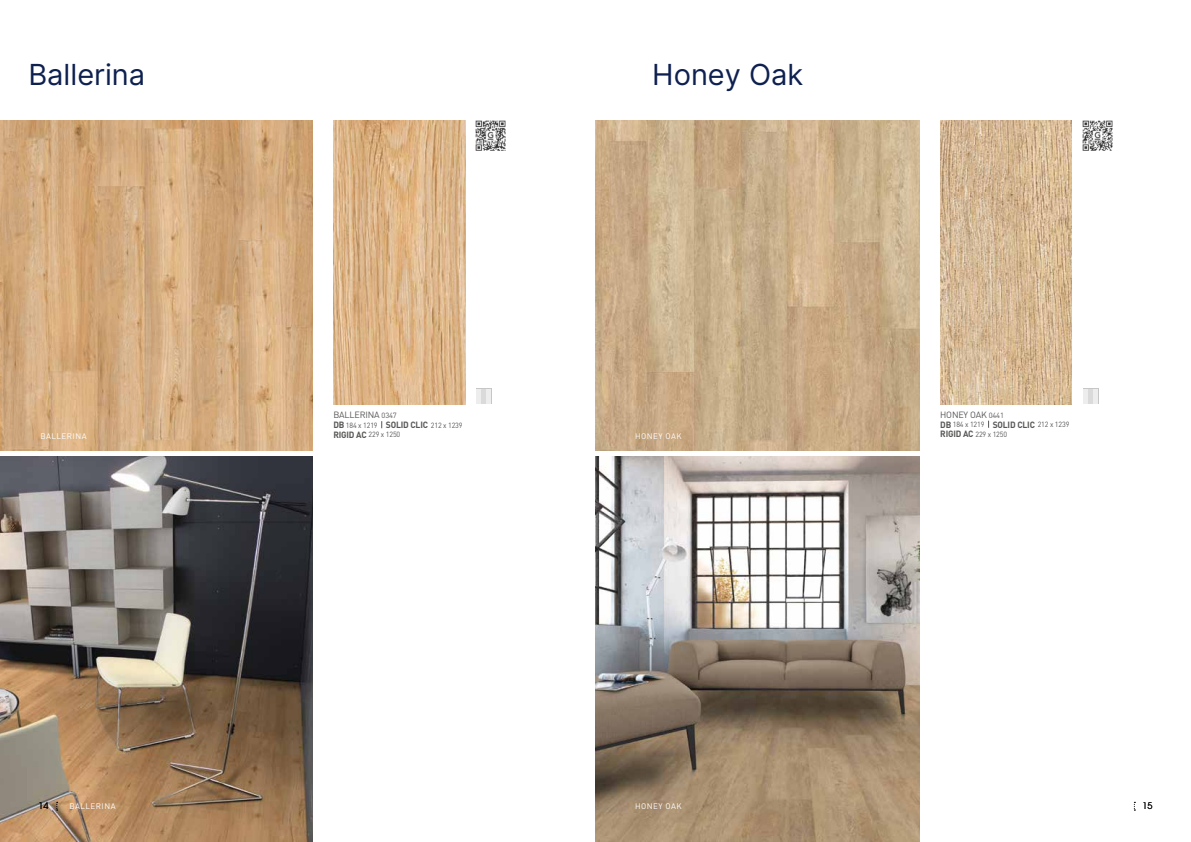
<style>
.page{position:relative;width:1191px;height:842px;background:#fff}
.page>*{position:absolute;margin:0;border:0;box-sizing:border-box;transform-origin:0 0}
.t1{font:29px "Inter";color:#0e2050}
.t2{font:9px "DIN Pro";letter-spacing:-.02em;color:#575756}
.t3{font:9px "Avant Garde";color:#000}
.t4{font:8px "DIN Pro";letter-spacing:.06em;color:#fff}
.t5{font:7.5px "DIN Pro";letter-spacing:-.02em;color:#575756;scale:.95 1}
.s1{font-size:7.5px}
.s2{font-weight:700;font-size:9px}
</style>
<div class="page">
<img style="left:0;top:121px;width:312px;height:329px">
<img style="left:333px;top:121px;width:132px;height:283px">
<img style="left:0;top:456px;width:312px;height:386px">
<div style="left:476px;top:388px;width:15px;height:16px;background:#c6c6c6"></div>
<div style="left:481px;top:389px;width:5px;height:15px;background:#dadada"></div>
<div style="left:476px;top:389px;width:5px;height:15px;background:#ededed"></div>
<div style="left:486px;top:389px;width:5px;height:15px;background:#ededed"></div>
<img style="left:595px;top:121px;width:324px;height:329px">
<img style="left:940px;top:121px;width:131px;height:283px">
<img style="left:595px;top:456px;width:324px;height:386px">
<div style="left:1082px;top:388px;width:16px;height:16px;background:#e3e3e3"></div>
<hr style="left:1088px;top:389px;width:4px;height:15px;background:#dadada">
<hr style="left:1083px;top:389px;width:4px;height:15px;background:#ededed">
<div style="left:1093px;top:389px;width:5px;height:15px;background:#ededed"></div>
<img style="left:476px;top:121px;width:30px;height:30px">
<img style="left:1082px;top:121px;width:30px;height:30px">
<svg style="left:56px;top:802px;width:2px;height:8px"></svg>
<h1 class="t1" style="left:28px;top:53px;width:118px">Ballerina</h1>
<p class="t4" style="left:40px;top:430px;width:48px">BALLERINA</p>
<p class="t2" style="left:333px;top:408px;width:65px">BALLERINA <span class="s1">0347</span></p>
<p class="t5" style="left:333px;top:429px;width:72px"><span class="s2">RIGID AC</span> 229 x 1250</p>
<p class="t5" style="left:333px;top:420px;width:137px"><span class="s2">DB</span> 184 x 1219 <span class="s2">SOLID CLIC</span> 212 x 1239</p>
<h1 class="t1" style="left:652px;top:53px;width:153px">Honey Oak</h1>
<p class="t4" style="left:635px;top:430px;width:48px">HONEY OAK</p>
<p class="t2" style="left:940px;top:408px;width:65px">HONEY OAK <span class="s1">0441</span></p>
<p class="t5" style="left:940px;top:429px;width:72px"><span class="s2">RIGID AC</span> 229 x 1250</p>
<p class="t5" style="left:940px;top:419px;width:137px"><span class="s2">DB</span> 184 x 1219 <span class="s2">SOLID CLIC</span> 212 x 1239</p>
<p class="t3" style="left:38px;top:801px;width:11px">14</p>
<p class="t3" style="left:1142px;top:801px;width:11px">15</p>
<p class="t4" style="left:635px;top:800px;width:48px">HONEY OAK</p>
<p class="t4" style="left:69px;top:800px;width:48px">BALLERINA</p>
</div>
